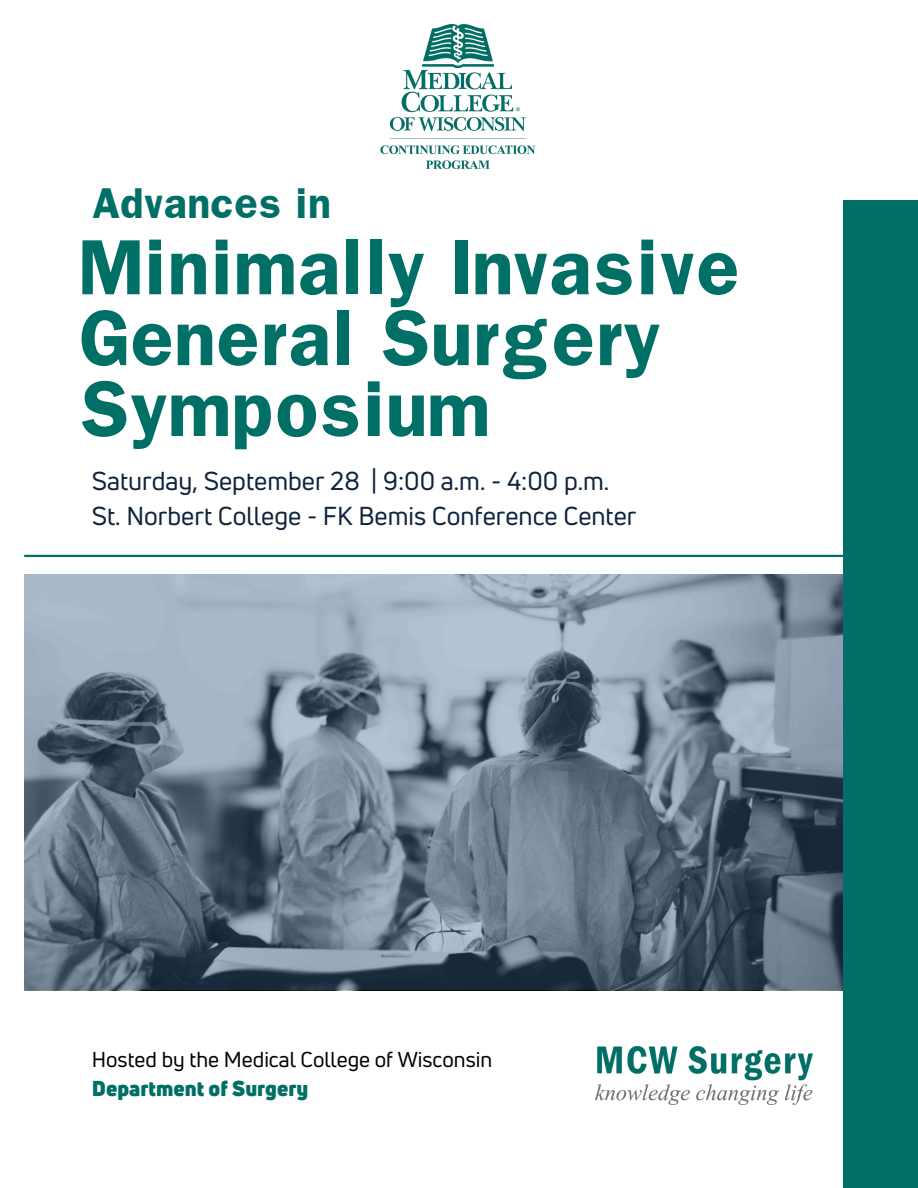
<style>
.page{position:relative;width:918px;height:1188px;background:#fff}
.page>*{position:absolute;margin:0;border:0;box-sizing:border-box;transform-origin:0 0}
.t1{font:700 67.05px/70.8px "Franklin";color:#006f66}
.t2{font:700 36.6px "Franklin";color:#006f66}
.t3{font:25.35px/34.8px "Uni Neue";color:#0e233c}
.t4{font:21.15px/29.2px "Uni Neue";color:#000}
.s1{font-weight:900;color:#006f66}
</style>
<div class="page">
<div style="left:844px;top:200px;width:74px;height:988px;background:#006f66"></div>
<hr style="left:24px;top:555px;width:870px;height:2px;background:#006f66">
<img style="left:596px;top:1047px;width:217px;height:57px">
<img style="left:381px;top:24px;width:155px;height:146px">
<svg style="left:24px;top:575px;width:819px;height:415px;background:#738394"></svg>
<p class="t2" style="left:92px;top:178px;width:241px">Advances in</p>
<h1 class="t1" style="left:78px;top:230px;width:663px">Minimally Invasive<br>General Surgery<br>Symposium</h1>
<h3 class="t3" style="left:92px;top:463px;width:546px">Saturday, September 28 | 9:00 a.m. - 4:00 p.m.<br>St. Norbert College - FK Bemis Conference Center</h3>
<h4 class="t4" style="left:92px;top:1045px;width:402px">Hosted by the Medical College of Wisconsin<br><span class="s1">Department of Surgery</span></h4>
</div>
